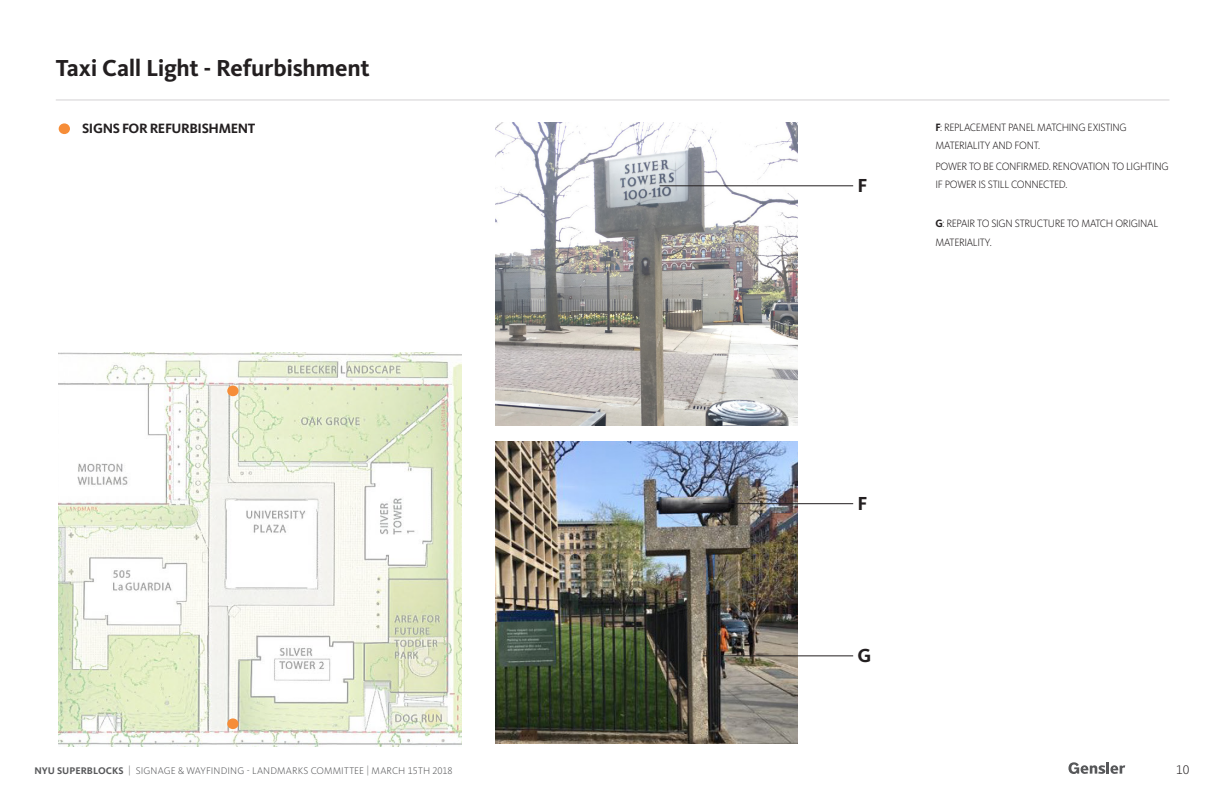
<style>
.page{position:relative;width:1224px;height:792px;background:#fff}
.page>*{position:absolute;margin:0;border:0;box-sizing:border-box;transform-origin:0 0}
.t1{font:700 24px "Kievit OT";letter-spacing:-.015em;color:#231f20}
.t2{font:700 19.6px "Kievit OT";color:#231f20}
.t3{font:700 14px "Kievit OT";letter-spacing:-.025em;color:#231f20}
.t4{font:13px "Kievit OT Light";color:#231f20}
.t5{font:11px/18.4px "Kievit OT Light";letter-spacing:-.03em;color:#231f20;scale:.95 1}
.t6{font:10px "Kievit OT Light";letter-spacing:.01em;color:#57585a}
.s1{font-family:"Kievit OT";font-weight:700}
</style>
<div class="page">
<svg style="left:1068px;top:762px;width:57px;height:12px"></svg>
<hr style="left:56px;top:99px;width:1113px;height:1px;background:#d3d1d3">
<img style="left:59px;top:352px;width:402px;height:395px">
<div style="left:227px;top:386px;width:12px;height:10px;background:#f68d38;border-radius:50%"></div>
<div style="left:227px;top:718px;width:12px;height:11px;background:#f68d38;border-radius:50%"></div>
<div style="left:59px;top:123px;width:11px;height:11px;background:#f68d38;border-radius:50%"></div>
<img style="left:495px;top:123px;width:303px;height:302px">
<img style="left:495px;top:442px;width:303px;height:302px">
<hr style="left:703px;top:655px;width:150px;height:1px;background:#231f20">
<hr style="left:703px;top:503px;width:150px;height:1px;background:#231f20">
<hr style="left:660px;top:185px;width:193px;height:1px;background:#231f20">
<p class="t1" style="left:56px;top:54px;width:315px">Taxi Call Light - Refurbishment</p>
<p class="t3" style="left:82px;top:120px;width:175px">SIGNS FOR REFURBISHMENT</p>
<p class="t2" style="left:857px;top:174px;width:11px">F</p>
<p class="t5" style="left:935px;top:118px;width:203px"><span class="s1">F</span>: REPLACEMENT PANEL MATCHING EXISTING<br>MATERIALITY AND FONT.</p>
<p class="t5" style="left:935px;top:157px;width:247px">POWER TO BE CONFIRMED. RENOVATION TO LIGHTING<br>IF POWER IS STILL CONNECTED.</p>
<p class="t5" style="left:935px;top:215px;width:236px"><span class="s1">G</span>: REPAIR TO SIGN STRUCTURE TO MATCH ORIGINAL<br>MATERIALITY.</p>
<p class="t2" style="left:857px;top:492px;width:11px">F</p>
<p class="t2" style="left:857px;top:644px;width:15px">G</p>
<p class="t6" style="left:34px;top:765px;width:420px"><span class="s1">NYU SUPERBLOCKS</span> | SIGNAGE &amp; WAYFINDING - LANDMARKS COMMITTEE | MARCH 15TH 2018</p>
<p class="t4" style="left:1176px;top:763px;width:15px">10</p>
</div>
